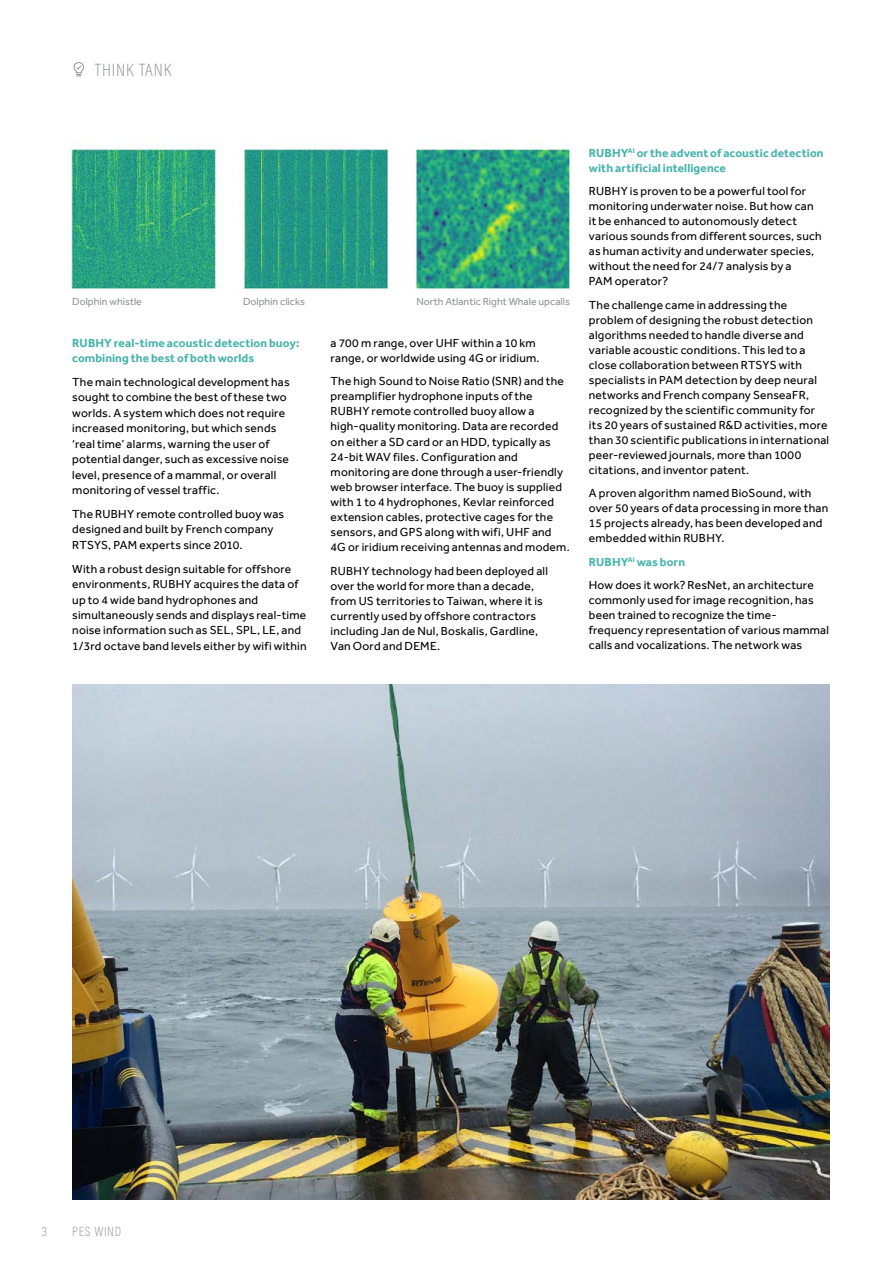
<style>
.page{position:relative;width:893px;height:1263px;background:#fff}
.page>*{position:absolute;margin:0;border:0;box-sizing:border-box;transform-origin:0 0}
.t1{font:200 18px "Acumin Pro Cond";letter-spacing:.05em;color:#939598}
.t2{font:200 13.5px "Acumin Pro Cond";letter-spacing:.05em;color:#939598}
.t3{font:12px/15px "Effra";letter-spacing:.015em;color:#000}
.t4{font:700 12px/15.5px "Effra";letter-spacing:.005em;color:#47b3ac}
.t5{font:10.5px "Effra";color:#939598}
.s1{font-weight:700;color:#47b3ac}
</style>
<div class="page">
<img style="left:72px;top:684px;width:757px;height:515px">
<img style="left:68px;top:140px;width:505px;height:150px">
<svg style="left:74px;top:62px;width:10px;height:15px"></svg>
<h1 class="t1" style="left:95px;top:59px;width:78px">THINK TANK</h1>
<p class="t5" style="left:72px;top:297px;width:71px">Dolphin whistle</p>
<p class="t5" style="left:243px;top:297px;width:64px">Dolphin clicks</p>
<p class="t5" style="left:416px;top:297px;width:155px">North Atlantic Right Whale upcalls</p>
<p class="t4" style="left:72px;top:336px;width:229px">RUBHY real-time acoustic detection buoy: combining the best of both worlds</p>
<p class="t3" style="left:72px;top:375px;width:219px;line-height:15.5px">The main technological development has sought to combine the best of these two worlds. A system which does not require increased monitoring, but which sends ‘real time’ alarms, warning the user of potential danger, such as excessive noise level, presence of a mammal, or overall monitoring of vessel traffic.</p>
<p class="t3" style="left:72px;top:507px;width:213px;line-height:15.5px">The RUBHY remote controlled buoy was designed and built by French company<br>RTSYS, PAM experts since 2010.</p>
<p class="t3" style="left:72px;top:562px;width:236px;line-height:15.5px">With a robust design suitable for offshore environments, RUBHY acquires the data of up to 4 wide band hydrophones and simultaneously sends and displays real-time noise information such as SEL, SPL, LE, and 1/3rd octave band levels either by wifi within</p>
<p class="t3" style="left:331px;top:336px;width:211px">a 700 m range, over UHF within a 10 km range, or worldwide using 4G or iridium.</p>
<p class="t3" style="left:331px;top:375px;width:241px">The high Sound to Noise Ratio (SNR) and the preamplifier hydrophone inputs of the RUBHY remote controlled buoy allow a high-quality monitoring. Data are recorded on either a SD card or an HDD, typically as 24-bit WAV files. Configuration and monitoring are done through a user-friendly web browser interface. The buoy is supplied with 1 to 4 hydrophones, Kevlar reinforced extension cables, protective cages for the sensors, and GPS along with wifi, UHF and 4G or iridium receiving antennas and modem.</p>
<p class="t3" style="left:331px;top:564px;width:219px">RUBHY technology had been deployed all over the world for more than a decade, from US territories to Taiwan, where it is currently used by offshore contractors including Jan de Nul, Boskalis, Gardline, Van Oord and DEME.</p>
<p class="t4" style="left:589px;top:146px;width:236px;line-height:15px">RUBHY<sup>AI</sup> or the advent of acoustic detection with artificial intelligence</p>
<p class="t3" style="left:589px;top:185px;width:234px">RUBHY is proven to be a powerful tool for monitoring underwater noise. But how can it be enhanced to autonomously detect various sounds from different sources, such as human activity and underwater species, without the need for 24/7 analysis by a<br>PAM operator?</p>
<p class="t3" style="left:589px;top:298px;width:242px">The challenge came in addressing the problem of designing the robust detection algorithms needed to handle diverse and variable acoustic conditions. This led to a close collaboration between RTSYS with specialists in PAM detection by deep neural networks and French company SenseaFR, recognized by the scientific community for its 20 years of sustained R&amp;D activities, more than 30 scientific publications in international peer-reviewed journals, more than 1000 citations, and inventor patent.</p>
<p class="t3" style="left:589px;top:487px;width:241px">A proven algorithm named BioSound, with over 50 years of data processing in more than 15 projects already, has been developed and embedded within RUBHY.</p>
<p class="t3" style="left:589px;top:551px;width:226px;line-height:23.5px"><span class="s1">RUBHY</span><sup>AI</sup> <span class="s1">was born<br></span>How does it work? ResNet, an architecture</p>
<p class="t3" style="left:589px;top:594px;width:242px">commonly used for image recognition, has been trained to recognize the time&shy;frequency representation of various mammal calls and vocalizations. The network was</p>
<p class="t2" style="left:42px;top:1223px;width:7px">3</p>
<p class="t2" style="left:72px;top:1223px;width:50px">PES WIND</p>
</div>
